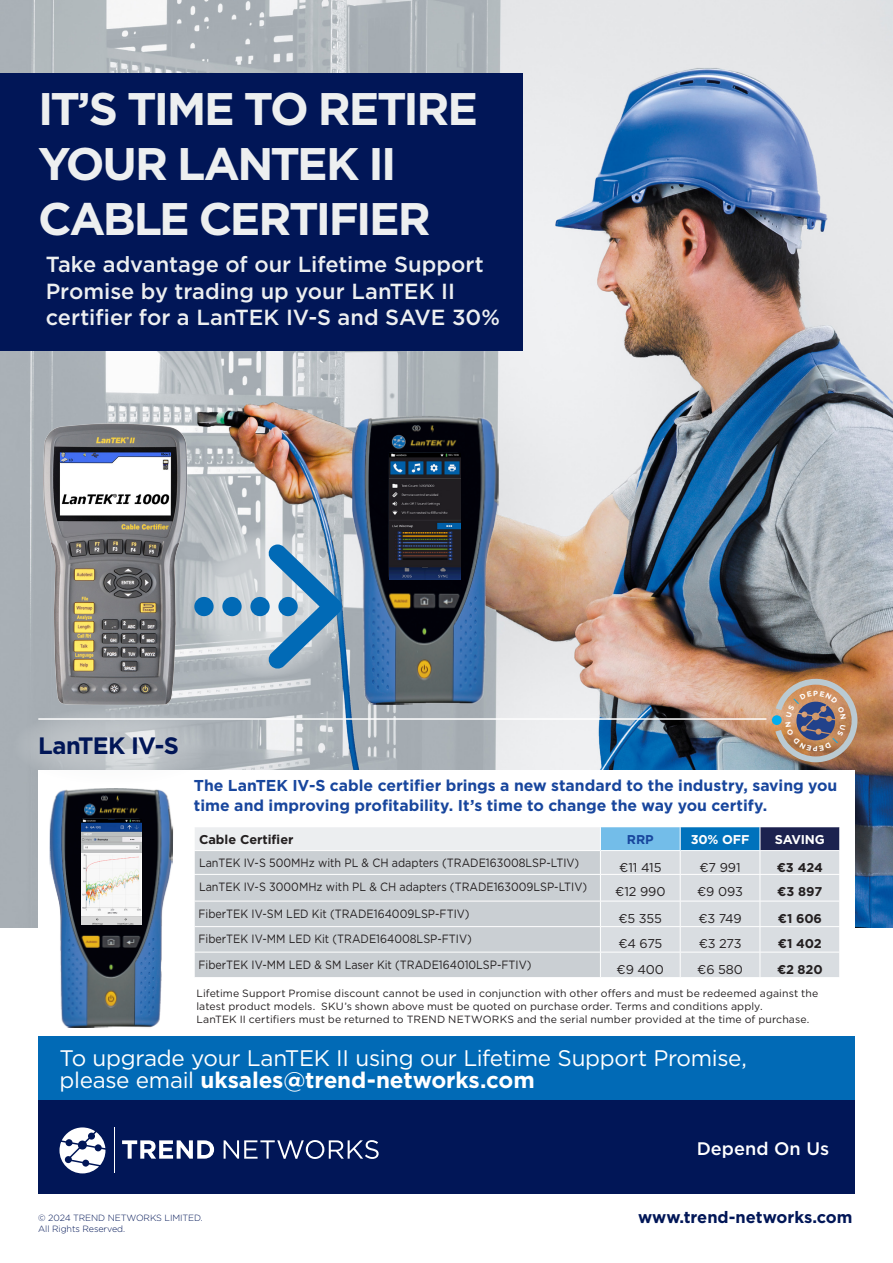
<style>
.page{position:relative;width:893px;height:1263px;background:#fff}
.page>*{position:absolute;margin:0;border:0;box-sizing:border-box;transform-origin:0 0}
.t1{font:700 45.6px/54.8px "Gotham";letter-spacing:-.055em;color:#edeff0}
.t2{font:700 23.7px "Gotham";letter-spacing:-.03em;color:#011657}
.t3{font:22.5px/22.2px "Gotham";letter-spacing:-.015em;color:#fff}
.t4{font:500 21.9px/26.2px "Gotham";color:#edeff0}
.t5{font:500 18.15px "Gotham";color:#fff}
.t6{font:700 16.5px "Gotham";color:#011657}
.t7{font:700 15.75px/19.5px "Gotham";color:#18469d}
.t8{font:12.75px "Gotham";letter-spacing:-.01em;color:#231f20}
.t9{font:700 12.75px "Gotham";color:#231f20}
.t10{font:700 12.75px "Gotham";letter-spacing:-.01em;color:#fff}
.t11{font:700 12.75px "Gotham";color:#18469d}
.t12{font:12px "Gotham";color:#231f20;scale:.9 1}
.t13{font:10.5px/12.8px "Gotham";letter-spacing:.01em;color:#231f20}
.t14{font:300 9px "Gotham";letter-spacing:-.01em;color:#011657}
.s1{font-weight:700}
</style>
<div class="page">
<img style="left:0;top:0;width:893px;height:928px">
<div style="left:38px;top:1036px;width:817px;height:64px;background:#016ab6"></div>
<div style="left:38px;top:770px;width:817px;height:266px;background:#fff"></div>
<div style="left:38px;top:1100px;width:817px;height:93px;background:#011657"></div>
<svg style="left:60px;top:1127px;width:45px;height:46px"></svg>
<hr style="left:115px;top:1127px;width:1px;height:46px;background:#fff">
<svg style="left:122px;top:1140px;width:92px;height:19px"></svg>
<svg style="left:224px;top:1140px;width:155px;height:19px"></svg>
<div style="left:772px;top:715px;width:10px;height:10px;background:#00aeef;border-radius:50%"></div>
<svg style="left:13px;top:706px;width:202px;height:78px;background:#c3c7cb"></svg>
<div style="left:194px;top:827px;width:406px;height:23px;background:#eceef0"></div>
<div style="left:195px;top:851px;width:405px;height:126px;background:#cacfd3"></div>
<hr style="left:194px;top:901px;width:406px;height:1px;background:#fff">
<hr style="left:194px;top:926px;width:406px;height:1px;background:#fff">
<hr style="left:194px;top:952px;width:406px;height:1px;background:#fff">
<hr style="left:194px;top:874px;width:406px;height:1px;background:#fff">
<svg style="left:194px;top:827px;width:1px;height:150px"></svg>
<svg style="left:600px;top:827px;width:240px;height:150px;background:#c1ced9"></svg>
<hr style="left:38px;top:718px;width:728px;height:2px;background:#fff">
<img style="left:39px;top:420px;width:173px;height:289px">
<img style="left:352px;top:416px;width:147px;height:289px">
<div style="left:0;top:73px;width:522px;height:278px;background:#011657"></div>
<svg style="left:192px;top:527px;width:153px;height:151px;background:#c9ced1"></svg>
<svg style="left:268px;top:544px;width:74px;height:125px;background:#7fa8c7"></svg>
<div style="left:194px;top:597px;width:20px;height:19px;background:#016ab6;border-radius:50%"></div>
<div style="left:222px;top:597px;width:20px;height:19px;background:#016ab6;border-radius:50%"></div>
<div style="left:250px;top:597px;width:20px;height:19px;background:#016ab6;border-radius:50%"></div>
<div style="left:278px;top:597px;width:20px;height:19px;background:#016ab6;border-radius:50%"></div>
<img style="left:389px;top:453px;width:71px;height:127px">
<img style="left:49px;top:788px;width:124px;height:240px">
<img style="left:82px;top:819px;width:59px;height:106px">
<svg style="left:775px;top:679px;width:82px;height:83px;background:#a88a78"></svg>
<p class="t1" style="left:38px;top:81px;width:441px">IT’S TIME TO RETIRE<br>YOUR LANTEK II<br>CABLE CERTIFIER</p>
<p class="t4" style="left:46px;top:251px;width:456px">Take advantage of our Lifetime Support<br>Promise by trading up your LanTEK II certifier for a LanTEK IV-S and SAVE 30%</p>
<p class="t2" style="left:38px;top:730px;width:142px">LanTEK IV-S</p>
<p class="t7" style="left:194px;top:776px;width:645px">The LanTEK IV-S cable certifier brings a new standard to the industry, saving you time and improving profitability. It’s time to change the way you certify.</p>
<p class="t9" style="left:199px;top:831px;width:96px">Cable Certifier</p>
<p class="t11" style="left:627px;top:831px;width:28px">RRP</p>
<p class="t10" style="left:691px;top:831px;width:60px">30% OFF</p>
<p class="t10" style="left:775px;top:831px;width:52px">SAVING</p>
<p class="t12" style="left:199px;top:855px;width:424px">LanTEK IV-S 500MHz with PL &amp; CH adapters (TRADE163008LSP-LTIV)</p>
<p class="t8" style="left:619px;top:859px;width:44px">€11 415</p>
<p class="t8" style="left:700px;top:859px;width:43px">€7 991</p>
<p class="t9" style="left:777px;top:859px;width:48px">€3 424</p>
<p class="t12" style="left:199px;top:879px;width:433px">LanTEK IV-S 3000MHz with PL &amp; CH adapters (TRADE163009LSP-LTIV)</p>
<p class="t8" style="left:615px;top:883px;width:52px">€12 990</p>
<p class="t8" style="left:697px;top:883px;width:47px">€9 093</p>
<p class="t9" style="left:777px;top:883px;width:47px">€3 897</p>
<p class="t12" style="left:198px;top:906px;width:303px">FiberTEK IV-SM LED Kit (TRADE164009LSP-FTIV)</p>
<p class="t8" style="left:618px;top:910px;width:45px">€5 355</p>
<p class="t8" style="left:698px;top:910px;width:45px">€3 749</p>
<p class="t9" style="left:778px;top:910px;width:46px">€1 606</p>
<p class="t12" style="left:198px;top:931px;width:305px">FiberTEK IV-MM LED Kit (TRADE164008LSP-FTIV)</p>
<p class="t8" style="left:618px;top:935px;width:45px">€4 675</p>
<p class="t8" style="left:699px;top:935px;width:44px">€3 273</p>
<p class="t9" style="left:778px;top:935px;width:45px">€1 402</p>
<p class="t12" style="left:198px;top:957px;width:372px">FiberTEK IV-MM LED &amp; SM Laser Kit (TRADE164010LSP-FTIV)</p>
<p class="t8" style="left:617px;top:961px;width:49px">€9 400</p>
<p class="t8" style="left:697px;top:961px;width:47px">€6 580</p>
<p class="t9" style="left:777px;top:961px;width:47px">€2 820</p>
<p class="t13" style="left:196px;top:987px;width:623px">Lifetime Support Promise discount cannot be used in conjunction with other offers and must be redeemed against the latest product models. SKU’s shown above must be quoted on purchase order. Terms and conditions apply.</p>
<p class="t13" style="left:196px;top:1013px;width:614px">LanTEK II certifiers must be returned to TREND NETWORKS and the serial number provided at the time of purchase.</p>
<p class="t3" style="left:59px;top:1046px;width:689px">To upgrade your LanTEK II using our Lifetime Support Promise, please email <span class="s1">uksales@trend-networks.com</span></p>
<p class="t14" style="left:38px;top:1212px;width:166px">© 2024 TREND NETWORKS LIMITED.</p>
<p class="t14" style="left:38px;top:1223px;width:88px">All Rights Reserved.</p>
<p class="t5" style="left:697px;top:1136px;width:134px">Depend On Us</p>
<p class="t6" style="left:638px;top:1206px;width:216px">www.trend-networks.com</p>
</div>
